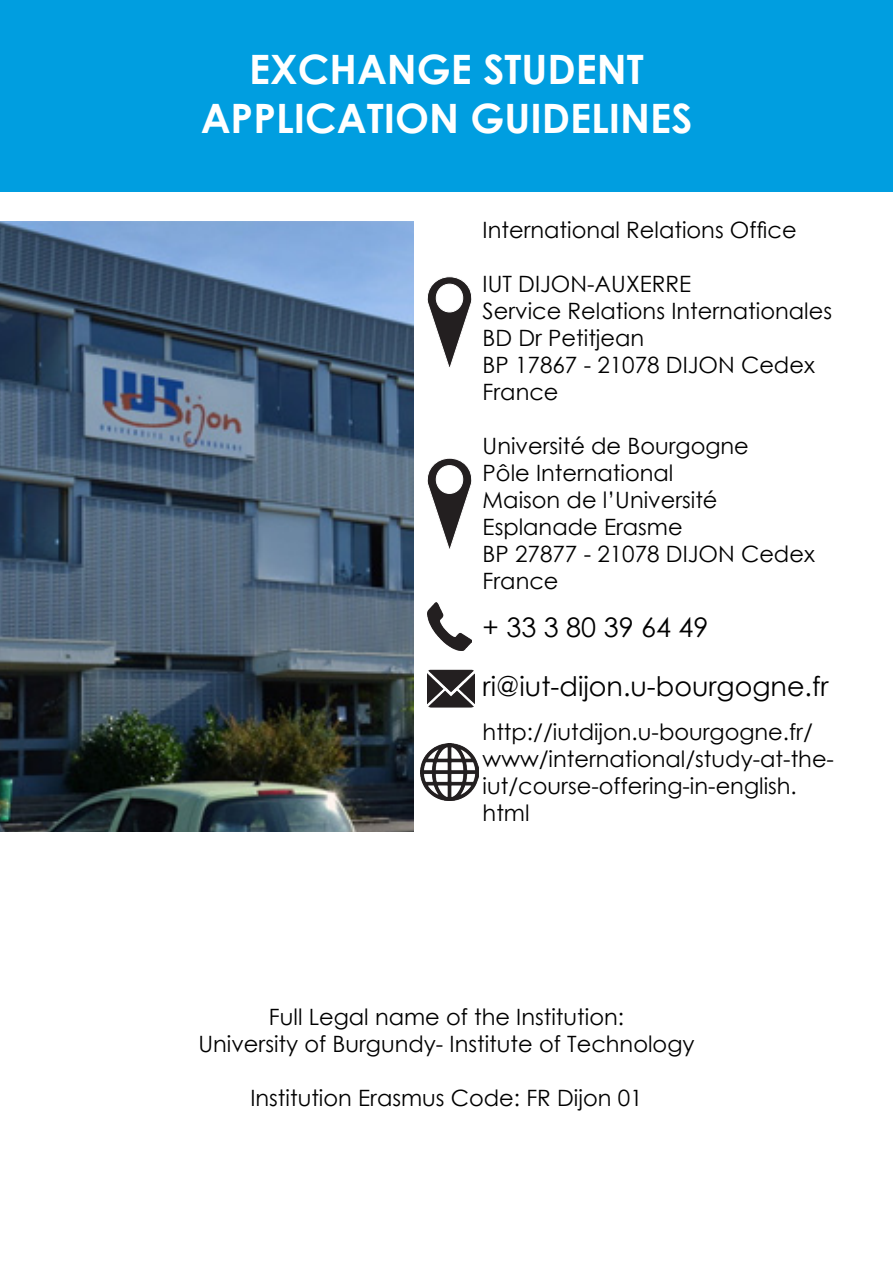
<style>
.page{position:relative;width:893px;height:1263px;background:#fff}
.page>*{position:absolute;margin:0;border:0;box-sizing:border-box;transform-origin:0 0}
.t1{font:700 40.5px "Century Gothic";color:#fff}
.t2{font:27px "Century Gothic";color:#000}
.t3{font:22.5px/27px "Century Gothic";color:#000}
</style>
<div class="page">
<div style="left:0;top:0;width:893px;height:192px;background:#009ee0"></div>
<svg style="left:427px;top:277px;width:45px;height:90px"></svg>
<svg style="left:427px;top:458px;width:45px;height:91px"></svg>
<img style="left:427px;top:603px;width:45px;height:48px">
<img style="left:427px;top:669px;width:47px;height:39px">
<img style="left:421px;top:743px;width:57px;height:58px">
<img style="left:0;top:221px;width:413px;height:610px">
<p class="t1" style="left:249px;top:39px;width:396px">EXCHANGE STUDENT</p>
<p class="t1" style="left:201px;top:88px;width:493px">APPLICATION GUIDELINES</p>
<p class="t3" style="left:483px;top:216px;width:316px">International Relations Office</p>
<p class="t3" style="left:483px;top:270px;width:210px">IUT DIJON-AUXERRE</p>
<p class="t3" style="left:483px;top:297px;width:351px">Service Relations Internationales</p>
<p class="t3" style="left:483px;top:324px;width:163px">BD Dr Petitjean</p>
<p class="t3" style="left:483px;top:351px;width:334px">BP 17867 - 21078 DIJON Cedex</p>
<p class="t3" style="left:483px;top:378px;width:77px">France</p>
<p class="t3" style="left:483px;top:432px;width:268px">Université de Bourgogne</p>
<p class="t3" style="left:483px;top:459px;width:192px">Pôle International</p>
<p class="t3" style="left:483px;top:486px;width:236px">Maison de l’Université</p>
<p class="t3" style="left:483px;top:513px;width:202px">Esplanade Erasme</p>
<p class="t3" style="left:483px;top:540px;width:334px">BP 27877 - 21078 DIJON Cedex</p>
<p class="t3" style="left:483px;top:567px;width:77px">France</p>
<p class="t2" style="left:483px;top:608px;width:227px">+ 33 3 80 39 64 49</p>
<p class="t2" style="left:483px;top:668px;width:348px">ri@iut-dijon.u-bourgogne.fr</p>
<p class="t3" style="left:483px;top:718px;width:353px">http://iutdijon.u-bourgogne.fr/ www/international/study-at-the&shy;iut/course-offering-in-english. html</p>
<p class="t3" style="left:269px;top:1003px;width:357px">Full Legal name of the Institution:</p>
<p class="t3" style="left:198px;top:1030px;width:497px">University of Burgundy- Institute of Technology</p>
<p class="t3" style="left:250px;top:1084px;width:394px">Institution Erasmus Code: FR Dijon 01</p>
</div>
